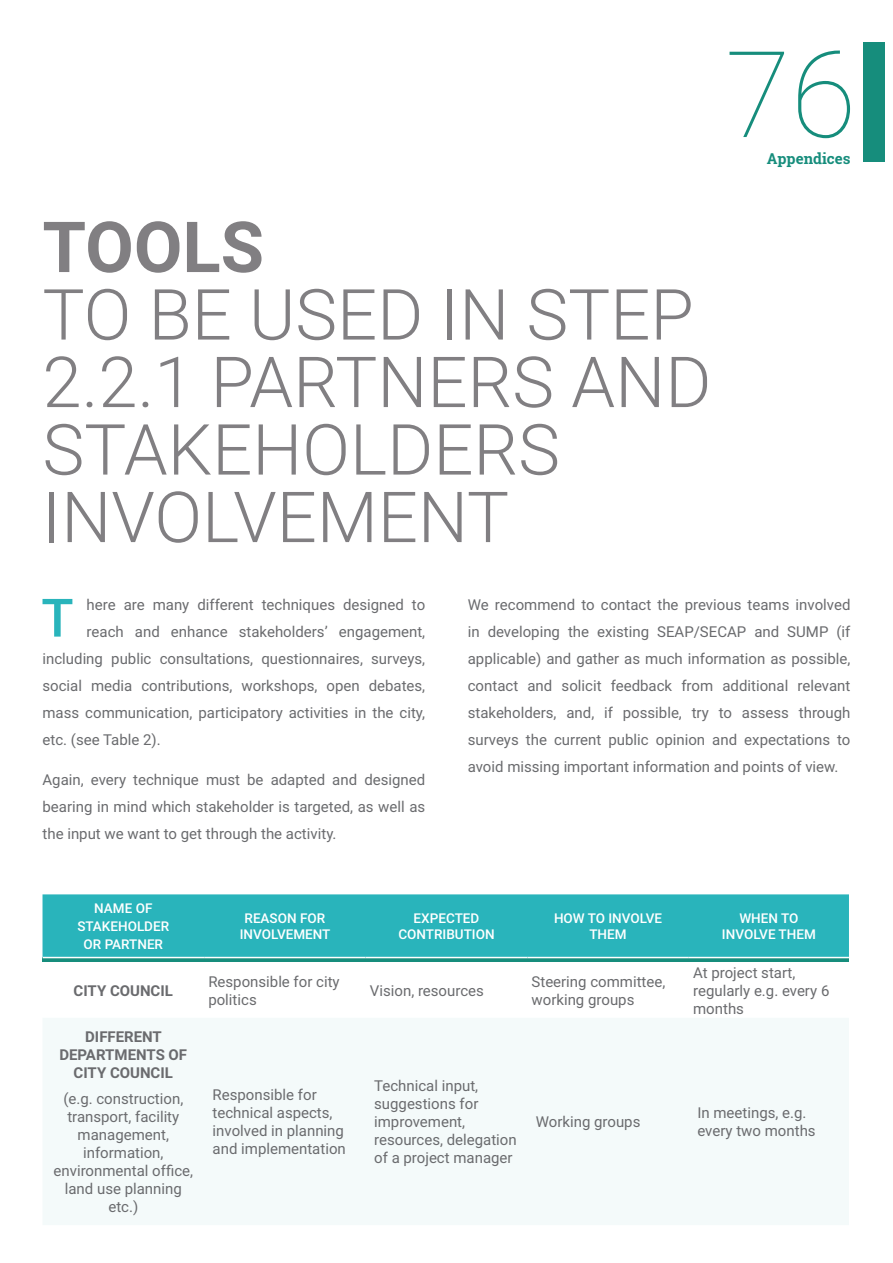
<style>
.page{position:relative;width:893px;height:1263px;background:#fff}
.page>*{position:absolute;margin:0;border:0;box-sizing:border-box;transform-origin:0 0}
.t1{font:100 120px "Roboto";color:#168d7c}
.Cap_n_n{font:300 70.5px/67.5px "Roboto";color:#817f82}
.Primo_paragrafo_con{font:500 52.95px "Roboto";color:#29b4bb}
.Table_text{font:15px/18px "Roboto";color:#6a6b6e}
.Primo_paragrafo_con-2{font:15px "Roboto";color:#6a6b6e}
.t2{font:700 15px/18px "Roboto";color:#6a6b6e;text-align:center}
.t3{font:700 15px "Roboto Slab";color:#168d7c}
.t4{font:500 13.5px/16.2px "Roboto";color:#fff;text-align:center}
.s1{font-weight:700}
</style>
<div class="page">
<div style="left:863px;top:43px;width:21px;height:119px;background:#168d7c"></div>
<div style="left:43px;top:894px;width:806px;height:63px;background:#29b4bb"></div>
<svg style="left:43px;top:958px;width:806px;height:4px;background:#279585"></svg>
<div style="left:43px;top:1018px;width:806px;height:207px;background:#f4fafa"></div>
<p class="Cap_n_n" style="left:43px;top:211px;width:670px"><span class="s1">TOOLS<br></span>TO BE USED IN STEP<br>2.2.1 PARTNERS AND<br>STAKEHOLDERS<br>INVOLVEMENT</p>
<h1 class="t1" style="left:725px;top:10px;width:133px">76</h1>
<p class="t3" style="left:767px;top:148px;width:85px">Appendices</p>
<p class="Primo_paragrafo_con" style="left:41px;top:581px;width:34px">T</p>
<p class="Primo_paragrafo_con-2" style="left:87px;top:594px;width:340px">here are many different techniques designed to</p>
<p class="Primo_paragrafo_con-2" style="left:87px;top:621px;width:340px">reach and enhance stakeholders’ engagement,</p>
<p class="Primo_paragrafo_con-2" style="left:43px;top:648px;width:384px">including public consultations, questionnaires, surveys,</p>
<p class="Primo_paragrafo_con-2" style="left:43px;top:675px;width:384px">social media contributions, workshops, open debates,</p>
<p class="Primo_paragrafo_con-2" style="left:43px;top:702px;width:384px">mass communication, participatory activities in the city,</p>
<p class="Primo_paragrafo_con-2" style="left:43px;top:729px;width:120px">etc. (see Table 2).</p>
<p class="Table_text" style="left:43px;top:766px;width:384px;line-height:27px;text-align:justify">Again, every technique must be adapted and designed bearing in mind which stakeholder is targeted, as well as the input we want to get through the activity.</p>
<p class="Table_text" style="left:468px;top:590px;width:384px;line-height:27px;text-align:justify">We recommend to contact the previous teams involved in developing the existing SEAP/SECAP and SUMP (if applicable) and gather as much information as possible, contact and solicit feedback from additional relevant stakeholders, and, if possible, try to assess through surveys the current public opinion and expectations to avoid missing important information and points of view.</p>
<p class="t4" style="left:77px;top:899px;width:93px;line-height:18px">NAME OF<br>STAKEHOLDER<br>OR PARTNER</p>
<p class="t4" style="left:240px;top:909px;width:92px">REASON FOR<br>INVOLVEMENT</p>
<p class="t4" style="left:398px;top:909px;width:98px">EXPECTED<br>CONTRIBUTION</p>
<p class="t4" style="left:554px;top:909px;width:110px">HOW TO INVOLVE<br>THEM</p>
<p class="t4" style="left:722px;top:909px;width:95px">WHEN TO<br>INVOLVE THEM</p>
<p class="t2" style="left:74px;top:981px;width:101px">CITY COUNCIL</p>
<p class="Table_text" style="left:208px;top:972px;width:133px">Responsible for city politics</p>
<p class="Table_text" style="left:370px;top:981px;width:115px">Vision, resources</p>
<p class="Table_text" style="left:531px;top:972px;width:135px">Steering committee, working groups</p>
<p class="Table_text" style="left:693px;top:963px;width:138px">At project start, regularly e.g. every 6 months</p>
<p class="t2" style="left:59px;top:1027px;width:129px">DIFFERENT<br>DEPARTMENTS OF<br>CITY COUNCIL</p>
<p class="Table_text" style="left:54px;top:1089px;width:141px;text-align:center">(e.g. construction, transport, facility management, information, environmental office, land use planning etc.)</p>
<p class="Table_text" style="left:213px;top:1085px;width:135px">Responsible for technical aspects, involved in planning and implementation</p>
<p class="Table_text" style="left:374px;top:1076px;width:144px">Technical input, suggestions for improvement, resources, delegation of a project manager</p>
<p class="Table_text" style="left:536px;top:1112px;width:106px">Working groups</p>
<p class="Table_text" style="left:697px;top:1103px;width:120px">In meetings, e.g. every two months</p>
</div>
